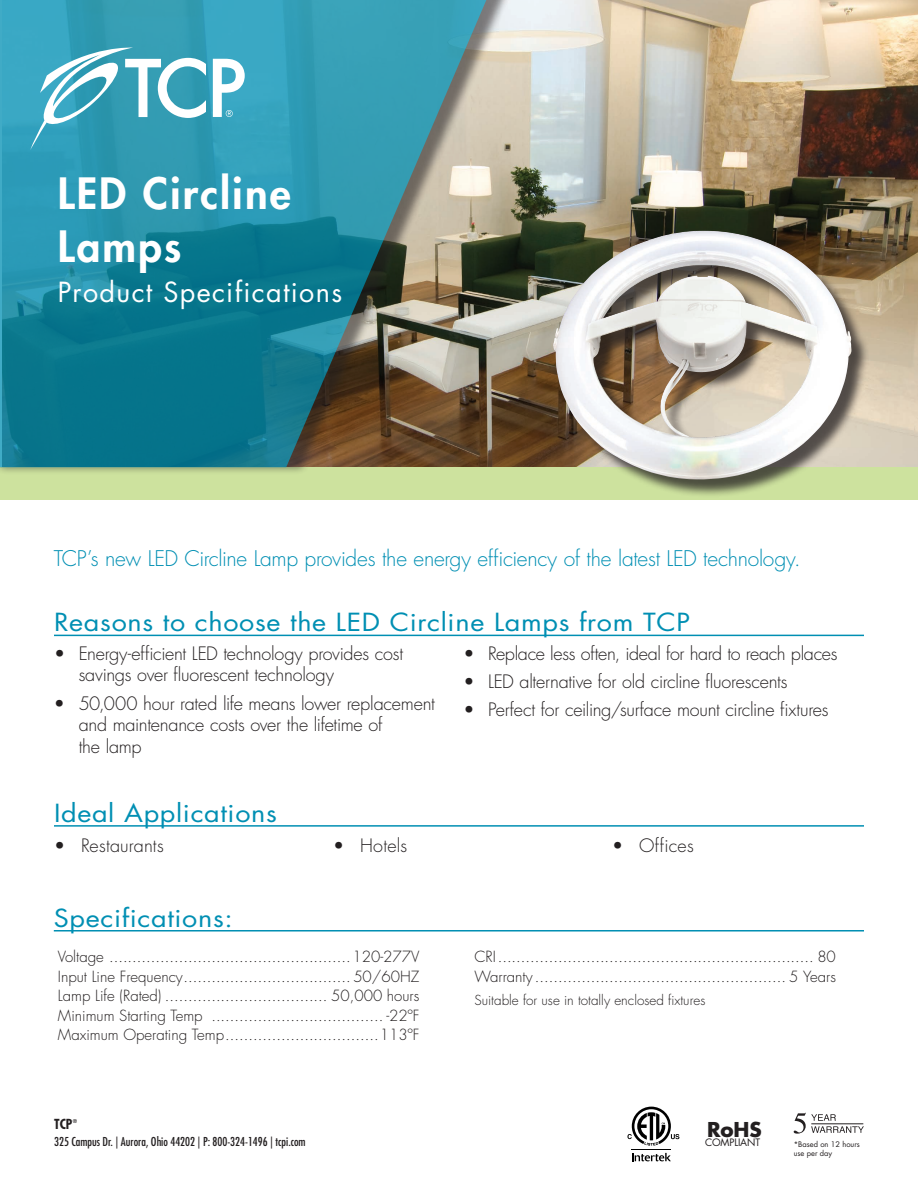
<style>
.page{position:relative;width:918px;height:1188px;background:#fff}
.page>*{position:absolute;margin:0;border:0;box-sizing:border-box;transform-origin:0 0}
.t1{font:800 42px/52.5px "Futura Std";letter-spacing:.05em;color:#fff}
.t2{font:27px "Futura Std";letter-spacing:.05em;color:#fff}
.t3{font:24.3px "Futura Std";letter-spacing:.025em;color:#008fb3;scale:1.11 1}
.t4{font:300 21px "Futura Std";letter-spacing:-.01em;color:#008fb3}
.t5{font:700 19.95px "Futura Std";color:#231f20}
.t6{font:300 18px/21.6px "Futura Std";letter-spacing:-.015em;color:#231f20}
.t7{font:300 18px "Futura Std";letter-spacing:.005em;color:#231f20}
.t8{font:300 18px "Futura Std";letter-spacing:.015em;color:#231f20}
.t9{font:300 15px/19.5px "Futura Std";color:#231f20;text-align:justify}
.t10{font:300 13.5px "Futura Std";color:#231f20}
.t11{font:700 condensed 13.5px "Futura Std";color:#231f20}
.t12{font:condensed 12px "Futura Std";color:#231f20}
.t13{font:10.05px "Futura Std";letter-spacing:-.01em;color:#231f20}
.t14{font:7.5px/9px "Futura Std";color:#231f20}
.t15{font:700 condensed 5.25px "Futura Std";color:#231f20}
</style>
<div class="page">
<img style="left:514px;top:0;width:404px;height:467px">
<div style="left:0;top:467px;width:918px;height:33px;background:#cde29e"></div>
<hr style="left:54px;top:635px;width:810px;height:1px;background:#008fb3">
<hr style="left:54px;top:825px;width:810px;height:2px;background:#008fb3">
<svg style="left:794px;top:1113px;width:70px;height:21px"></svg>
<hr style="left:54px;top:930px;width:810px;height:2px;background:#008fb3">
<div style="left:0;top:0;width:514px;height:476px;background:#231f20;opacity:.75"></div>
<svg style="left:0;top:0;width:492px;height:467px"></svg>
<svg style="left:30px;top:48px;width:176px;height:102px"></svg>
<svg style="left:213px;top:59px;width:32px;height:58px"></svg>
<svg style="left:632px;top:1153px;width:39px;height:8px"></svg>
<hr style="left:632px;top:1149px;width:39px;height:1px;background:#000">
<svg style="left:627px;top:1107px;width:52px;height:39px"></svg>
<div style="left:556px;top:233px;width:314px;height:264px;background:#231f20;opacity:.75"></div>
<img style="left:553px;top:231px;width:298px;height:249px">
<h1 class="t1" style="left:58px;top:167px;width:235px">LED Circline<br>Lamps</h1>
<h2 class="t2" style="left:58px;top:275px;width:286px">Product Specifications</h2>
<h3 class="t4" style="left:54px;top:546px;width:748px">TCP’s new LED Circline Lamp provides the energy efficiency of the latest LED technology.</h3>
<h3 class="t3" style="left:54px;top:607px;width:575px">Reasons to choose the LED Circline Lamps from TCP</h3>
<p class="t6" style="left:79px;top:643px;width:326px;text-indent:-25px">• Energy-efficient LED technology provides cost savings over fluorescent technology</p>
<p class="t6" style="left:79px;top:693px;width:358px;text-indent:-25px">• 50,000 hour rated life means lower replacement and maintenance costs over the lifetime of<br>the lamp</p>
<p class="t6" style="left:463px;top:643px;width:376px">• Replace less often, ideal for hard to reach places</p>
<p class="t6" style="left:463px;top:671px;width:326px">• LED alternative for old circline fluorescents</p>
<p class="t6" style="left:463px;top:700px;width:367px">• Perfect for ceiling/surface mount circline fixtures</p>
<h3 class="t3" style="left:54px;top:797px;width:202px">Ideal Applications</h3>
<p class="t7" style="left:54px;top:834px;width:111px">• Restaurants</p>
<p class="t6" style="left:333px;top:835px;width:76px">• Hotels</p>
<p class="t8" style="left:612px;top:834px;width:83px">• Offices</p>
<h3 class="t3" style="left:54px;top:902px;width:163px">Specifications:</h3>
<p class="t9" style="left:58px;top:947px;width:363px">Voltage ....................................................120-277V Input Line Frequency.................................... 50/60HZ Lamp Life (Rated) ................................... 50,000 hours Minimum Starting Temp ..................................... -22ºF Maximum Operating Temp.................................113ºF</p>
<p class="t9" style="left:474px;top:947px;width:363px">CRI.................................................................... 80<br>Warranty ...................................................... 5 Years</p>
<p class="t10" style="left:474px;top:992px;width:232px">Suitable for use in totally enclosed fixtures</p>
<p class="t11" style="left:54px;top:1116px;width:20px">TCP</p>
<p class="t15" style="left:73px;top:1118px;width:6px">®</p>
<p class="t12" style="left:54px;top:1134px;width:253px">325 Campus Dr. | Aurora, Ohio 44202 | P: 800-324-1496 | tcpi.com</p>
<h3 class="t5" style="left:707px;top:1116px;width:56px">RoHS</h3>
<p class="t13" style="left:705px;top:1136px;width:57px">COMPLIANT</p>
<p class="t14" style="left:794px;top:1140px;width:68px">*Based on 12 hours use per day</p>
</div>
